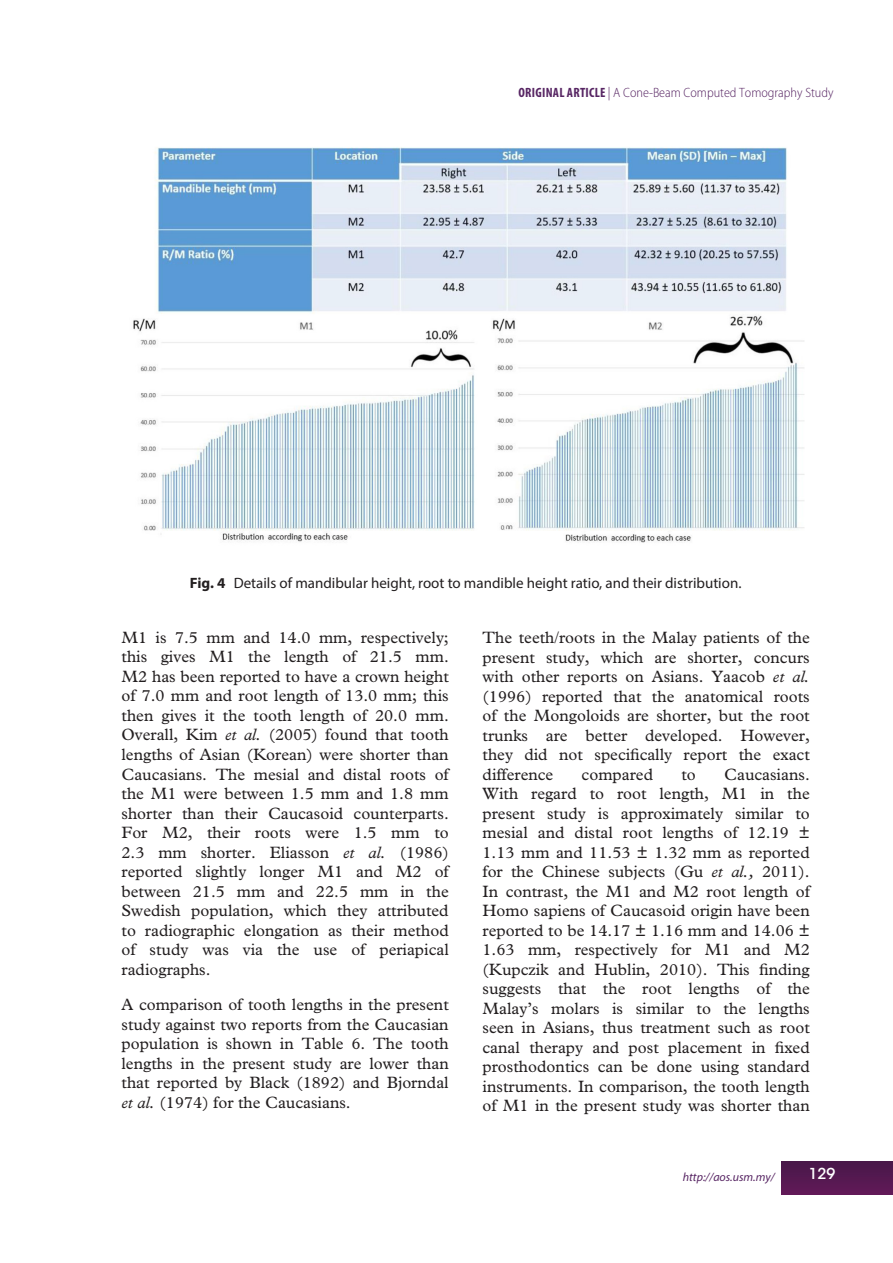
<style>
.page{position:relative;width:893px;height:1263px;background:#fff}
.page>*{position:absolute;margin:0;border:0;box-sizing:border-box;transform-origin:0 0}
.t1{font:16.5px/19.5px "Plantin Std";color:#231f20;text-align:justify}
.t2{font:15px "Myriad Pro";color:#231f20}
.t3{font:500 15px "ITC Avant Garde Std";color:#fff}
.t4{font:300 semi-condensed 13.5px "Myriad Pro";color:#572563}
.t5{font:italic 12px "Myriad Pro";color:#572563}
.s1{font-weight:700;font-stretch:condensed}
.s2{font-weight:700}
.s3{font-style:italic}
</style>
<div class="page">
<div style="left:782px;top:1161px;width:111px;height:33px;background:#551950"></div>
<img style="left:133px;top:147px;width:671px;height:396px">
<p class="t4" style="left:518px;top:85px;width:316px"><span class="s1">ORIGINAL ARTICLE</span> | A Cone-Beam Computed Tomography Study</p>
<p class="t2" style="left:190px;top:574px;width:553px"><span class="s2">Fig. 4</span> Details of mandibular height, root to mandible height ratio, and their distribution.</p>
<p class="t1" style="left:122px;top:628px;width:329px">M1 is 7.5 mm and 14.0 mm, respectively; this gives M1 the length of 21.5 mm.<br>M2 has been reported to have a crown height of 7.0 mm and root length of 13.0 mm; this then gives it the tooth length of 20.0 mm.<br>Overall, Kim <span class="s3">et al.</span> (2005) found that tooth lengths of Asian (Korean) were shorter than Caucasians. The mesial and distal roots of the M1 were between 1.5 mm and 1.8 mm shorter than their Caucasoid counterparts.<br>For M2, their roots were 1.5 mm to 2.3 mm shorter. Eliasson <span class="s3">et al.</span> (1986) reported slightly longer M1 and M2 of between 21.5 mm and 22.5 mm in the Swedish population, which they attributed to radiographic elongation as their method of study was via the use of periapical radiographs.</p>
<p class="t1" style="left:122px;top:995px;width:329px">A comparison of tooth lengths in the present study against two reports from the Caucasian population is shown in Table 6. The tooth lengths in the present study are lower than that reported by Black (1892) and Bjorndal <span class="s3">et al.</span> (1974) for the Caucasians.</p>
<p class="t1" style="left:483px;top:628px;width:329px">The teeth/roots in the Malay patients of the present study, which are shorter, concurs with other reports on Asians. Yaacob <span class="s3">et al. </span>(1996) reported that the anatomical roots of the Mongoloids are shorter, but the root trunks are better developed. However, they did not specifically report the exact difference</p>
<p class="t1" style="left:483px;top:764px;width:329px;text-indent:242px">Caucasians.<br>With regard to root length, M1 in the present study is approximately similar to mesial and distal root lengths of 12.19 ± 1.13 mm and 11.53 ± 1.32 mm as reported for the Chinese subjects (Gu <span class="s3">et al.,</span> 2011).<br>In contrast, the M1 and M2 root length of Homo sapiens of Caucasoid origin have been reported to be 14.17 ± 1.16 mm and 14.06 ± 1.63 mm, respectively for M1 and M2 (Kupczik and Hublin, 2010). This finding suggests that the root lengths of the Malay’s molars is similar to the lengths seen in Asians, thus treatment such as root canal therapy and post placement in fixed prosthodontics can be done using standard instruments. In comparison, the tooth length of M1 in the present study was shorter than</p>
<p class="t1" style="left:582px;top:764px;width:73px">compared</p>
<p class="t1" style="left:681px;top:764px;width:16px">to</p>
<p class="t5" style="left:683px;top:1169px;width:93px">http://aos.usm.my/</p>
<p class="t3" style="left:809px;top:1164px;width:28px">129</p>
</div>
